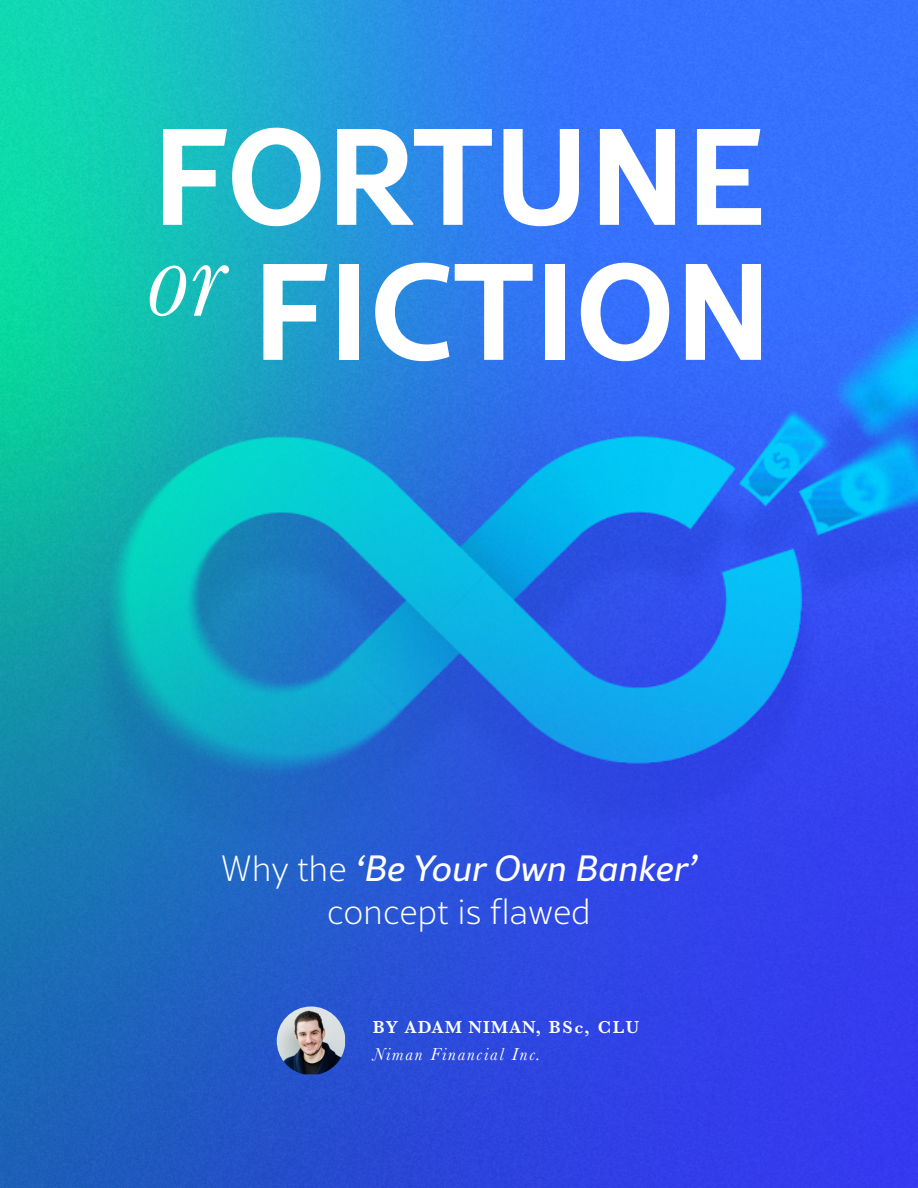
<style>
.page{position:relative;width:918px;height:1188px;background:#fff}
.page>*{position:absolute;margin:0;border:0;box-sizing:border-box;transform-origin:0 0}
.t1{font:700 135px/135px "Rival Sans";color:#fff}
.t2{font:200 36px/43.2px "Rival Sans";color:#fff;text-align:center}
.t3{font:600 18px "Baskerville";letter-spacing:.05em;color:#fff}
.t4{font:italic 18px "Baskerville";letter-spacing:.1em;color:#fff}
.s1{font-weight:400;font-style:italic}
</style>
<div class="page">
<img style="left:0;top:0;width:918px;height:1188px">
<img style="left:277px;top:1006px;width:68px;height:68px">
<h1 class="t1" style="left:146px;top:102px;width:627px">FORTUNE <sup>or</sup> FICTION</h1>
<p class="t2" style="left:221px;top:847px;width:477px">Why the <span class="s1">‘Be Your Own Banker’ </span>concept is flawed</p>
<p class="t3" style="left:373px;top:1014px;width:268px">BY ADAM NIMAN, BSc, CLU</p>
<p class="t4" style="left:373px;top:1042px;width:169px">Niman Financial Inc.</p>
</div>
